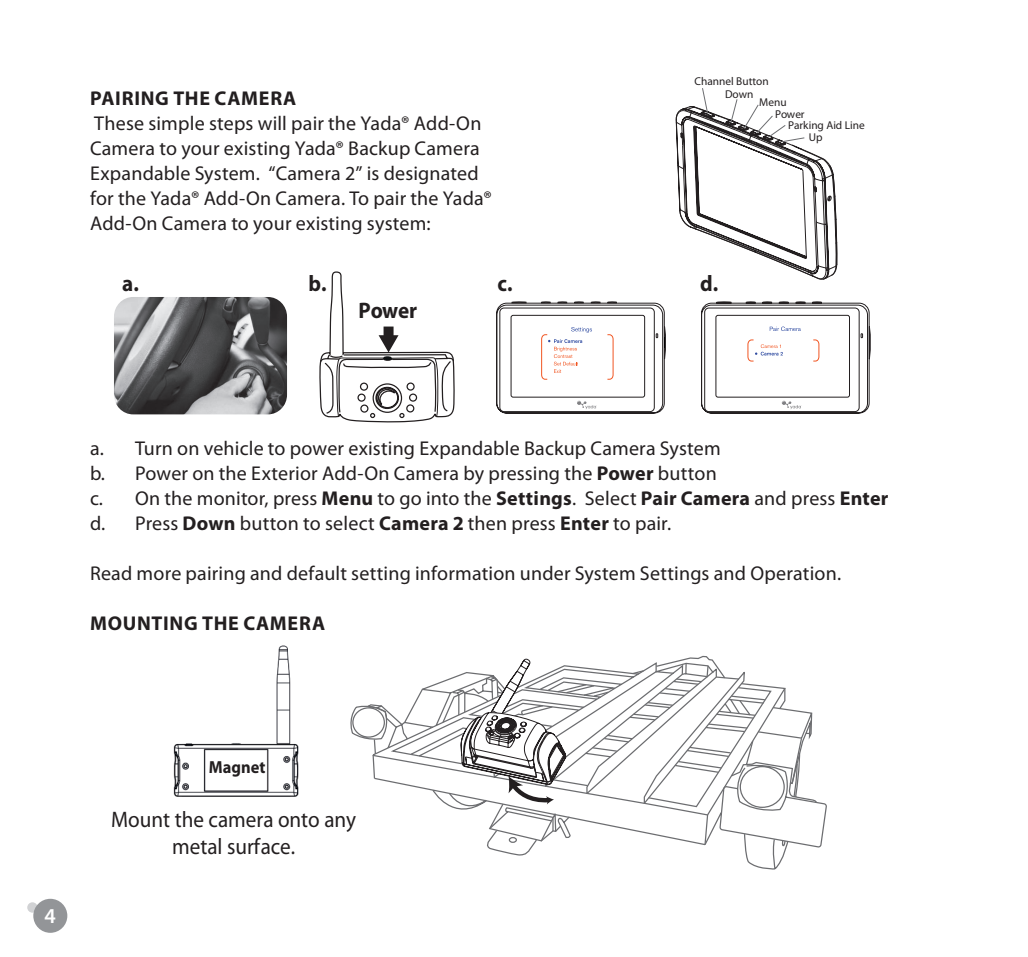
<style>
.page{position:relative;width:1028px;height:957px;background:#fff}
.page>*{position:absolute;margin:0;border:0;box-sizing:border-box;transform-origin:0 0}
.t1{font:22.5px/27px "Myriad Pro";color:#231f20;text-align:center;scale:.94 1}
.t2{font:700 22.5px "Myriad Pro";letter-spacing:-.005em;color:#231f20;scale:.94 1}
.t3{font:600 21.25px "Myriad Pro";color:#fff}
.t4{font:20px/25px "Myriad Pro";letter-spacing:.01em;color:#231f20}
.t5{font:700 20px "Myriad Pro";letter-spacing:.035em;color:#231f20}
.t6{font:700 17.5px "Myriad Pro";color:#231f20;scale:.94 1}
.t7{font:11.25px/11.2px "Myriad Pro";letter-spacing:-.005em;color:#231f20}
.s1{font-weight:700}
</style>
<div class="page">
<div style="left:27px;top:902px;width:11px;height:10px;background:#d1d2d4;border-radius:50%"></div>
<div style="left:33px;top:899px;width:34px;height:34px;background:#939598;border-radius:50%"></div>
<svg style="left:496px;top:301px;width:170px;height:113px"></svg>
<svg style="left:701px;top:301px;width:170px;height:113px"></svg>
<svg style="left:319px;top:271px;width:136px;height:152px"></svg>
<img style="left:114px;top:297px;width:173px;height:117px">
<svg style="left:675px;top:88px;width:162px;height:192px"></svg>
<img style="left:173px;top:645px;width:126px;height:152px">
<svg style="left:350px;top:655px;width:477px;height:193px"></svg>
<svg style="left:371px;top:662px;width:446px;height:208px"></svg>
<svg style="left:460px;top:658px;width:106px;height:184px"></svg>
<p class="t5" style="left:90px;top:85px;width:182px">Pairing the Camera</p>
<p class="t4" style="left:90px;top:110px;width:403px">These simple steps will pair the Yada® Add-On Camera to your existing Yada® Backup Camera Expandable System. “Camera 2” is designated for the Yada® Add-On Camera. To pair the Yada® Add-On Camera to your existing system:</p>
<p class="t7" style="left:694px;top:75px;width:76px">Channel Button</p>
<p class="t7" style="left:725px;top:88px;width:30px">Down</p>
<p class="t7" style="left:759px;top:96px;width:29px">Menu</p>
<p class="t7" style="left:775px;top:108px;width:31px">Power</p>
<p class="t7" style="left:809px;top:120px;width:57px;text-indent:-21px">Parking Aid Line<br>Up</p>
<p class="t2" style="left:122px;top:269px;width:19px">a.</p>
<p class="t2" style="left:309px;top:269px;width:21px">b.</p>
<p class="t2" style="left:497px;top:269px;width:17px">c.</p>
<p class="t2" style="left:700px;top:269px;width:21px">d.</p>
<p class="t2" style="left:358px;top:296px;width:64px">Power</p>
<p class="t4" style="left:90px;top:435px;width:800px">a. Turn on vehicle to power existing Expandable Backup Camera System<br>b. Power on the Exterior Add-On Camera by pressing the <span class="s1">Power</span> button<br>c. On the monitor, press <span class="s1">Menu</span> to go into the <span class="s1">Settings</span>. Select <span class="s1">Pair Camera</span> and press <span class="s1">Enter </span>d. Press <span class="s1">Down</span> button to select <span class="s1">Camera 2</span> then press <span class="s1">Enter</span> to pair.</p>
<p class="t4" style="left:90px;top:560px;width:752px">Read more pairing and default setting information under System Settings and Operation.</p>
<p class="t5" style="left:90px;top:610px;width:211px">Mounting the Camera</p>
<p class="t3" style="left:45px;top:902px;width:13px">4</p>
<p class="t6" style="left:209px;top:756px;width:62px">Magnet</p>
<p class="t1" style="left:111px;top:805px;width:262px">Mount the camera onto any metal surface.</p>
</div>
